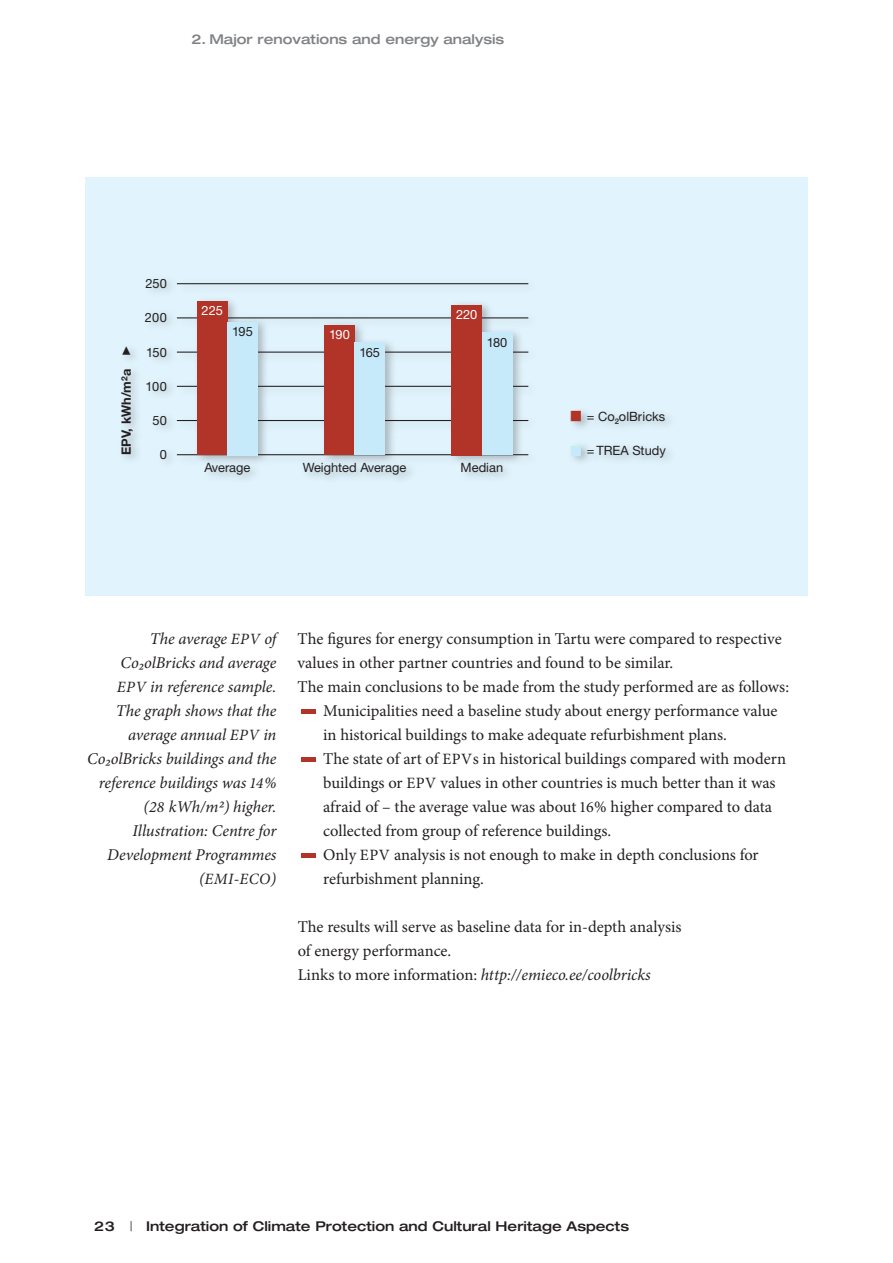
<style>
.page{position:relative;width:893px;height:1263px;background:#fff}
.page>*{position:absolute;margin:0;border:0;box-sizing:border-box;transform-origin:0 0}
.absatz_spiegelstrich{font:16.5px/24px "Minion Pro";color:#231f20}
.legende_rechts{font:italic 16.5px/24px "Minion Pro";letter-spacing:-.005em;color:#231f20;text-align:right}
.absatz_mit_leerzeile{font:16.5px/24px "Minion Pro";color:#231f20}
.absatz_ohne_leerzeil{font:16.5px "Minion Pro";letter-spacing:-.005em;color:#231f20}
.absatz_ohne_leerzeil-2{font:italic 16.5px "Minion Pro";letter-spacing:-.005em;color:#231f20}
.legende_rechts-2{font:italic 15.75px "Minion Pro";letter-spacing:.03em;color:#231f20}
.t1{font:500 expanded 13.5px "Helvetica Neue LT";color:#231f20}
.t2{font:500 expanded 13.5px "Helvetica Neue LT";color:#808285}
.t3{font:12.9px "Helvetica Neue CE";color:#231f20}
.t4{font:700 12.9px "Helvetica Neue CE";color:#231f20}
.t5{font:12.9px "Helvetica Neue CE";color:#fff}
.s1{font-family:"Minion Pro";font-weight:400;font-size:17.1px}
.s2{font-family:"Minion Pro";font-size:35.7px;color:#b23428}
.s3{font-family:"Minion Pro";font-size:35.7px;color:#c7eafb}
.s4{font-size:15.75px}
.s5{font-size:16.5px}
.s6{color:#b23428}
.s7{font-style:normal}
.s8{color:#808285}
</style>
<div class="page">
<div style="left:85px;top:177px;width:723px;height:419px;background:#e1f4fd"></div>
<div style="left:118px;top:273px;width:559px;height:212px;background:#231f20;opacity:.3"></div>
<hr style="left:177px;top:283px;width:351px;height:1px;background:#231f20">
<hr style="left:177px;top:317px;width:351px;height:1px;background:#231f20">
<hr style="left:177px;top:352px;width:351px;height:1px;background:#231f20">
<hr style="left:177px;top:386px;width:351px;height:1px;background:#231f20">
<hr style="left:177px;top:420px;width:351px;height:1px;background:#231f20">
<hr style="left:177px;top:454px;width:351px;height:1px;background:#231f20">
<div style="left:197px;top:301px;width:30px;height:154px;background:#b23428"></div>
<div style="left:324px;top:325px;width:31px;height:130px;background:#b23428"></div>
<div style="left:452px;top:305px;width:30px;height:150px;background:#b23428"></div>
<div style="left:227px;top:322px;width:31px;height:133px;background:#c7eafb"></div>
<div style="left:355px;top:343px;width:30px;height:112px;background:#c7eafb"></div>
<div style="left:482px;top:332px;width:30px;height:123px;background:#c7eafb"></div>
<p class="t2" style="left:191px;top:31px;width:314px">2. Major renovations and energy analysis</p>
<p class="t4" style="left:118px;top:455px;width:111px;rotate:-90deg">EPV, kWh/m<sup>2</sup>a <span class="s1">▶</span></p>
<p class="t3" style="left:145px;top:276px;width:23px">250</p>
<p class="t3" style="left:145px;top:310px;width:23px">200</p>
<p class="t3" style="left:146px;top:344px;width:22px">150</p>
<p class="t3" style="left:146px;top:378px;width:23px">100</p>
<p class="t3" style="left:153px;top:413px;width:16px">50</p>
<p class="t3" style="left:160px;top:447px;width:9px">0</p>
<p class="t5" style="left:202px;top:303px;width:23px">225</p>
<p class="t3" style="left:232px;top:324px;width:22px">195</p>
<p class="t5" style="left:329px;top:327px;width:22px">190</p>
<p class="t3" style="left:359px;top:344px;width:22px">165</p>
<p class="t5" style="left:456px;top:307px;width:23px">220</p>
<p class="t3" style="left:487px;top:334px;width:22px">180</p>
<p class="t3" style="left:204px;top:460px;width:48px">Average</p>
<p class="t3" style="left:303px;top:460px;width:105px">Weighted Average</p>
<p class="t3" style="left:461px;top:460px;width:44px">Median</p>
<p class="t3" style="left:569px;top:409px;width:98px"><span class="s2">■</span> = Co<sub>2</sub>olBricks</p>
<p class="t3" style="left:569px;top:443px;width:99px"><span class="s3">■</span> = TREA Study</p>
<p class="legende_rechts" style="left:121px;top:627px;width:157px">The average <span class="s4">EPV</span> of<br>Co2olBricks and average</p>
<p class="legende_rechts" style="left:117px;top:675px;width:161px"><span class="s4">EPV</span> in reference sample.</p>
<p class="legende_rechts" style="left:87px;top:699px;width:191px">The graph shows that the average annual <span class="s4">EPV</span> in<br>Co2olBricks buildings and the reference buildings was <span class="s4">14</span>% (<span class="s4">2 8</span> kWh/m2) higher.</p>
<p class="legende_rechts" style="left:107px;top:819px;width:171px">Illustration: Centre for<br>Development Programmes</p>
<p class="legende_rechts-2" style="left:199px;top:868px;width:79px"><span class="s5">(</span>EMI<span class="s5">-</span>ECO<span class="s5">)</span></p>
<p class="absatz_mit_leerzeile" style="left:298px;top:627px;width:486px">The figures for energy consumption in Tartu were compared to respective values in other partner countries and found to be similar.</p>
<p class="absatz_ohne_leerzeil" style="left:298px;top:676px;width:493px">The main conclusions to be made from the study performed are as follows:</p>
<p class="absatz_spiegelstrich" style="left:323px;top:699px;width:456px;text-indent:-26px"><span class="s6">■</span>Municipalities need a baseline study about energy performance value in historical buildings to make adequate refurbishment plans.</p>
<p class="absatz_spiegelstrich" style="left:323px;top:747px;width:464px;text-indent:-26px"><span class="s6">■</span>The state of art of <span class="s4">EPV</span>s in historical buildings compared with modern buildings or <span class="s4">EPV</span> values in other countries is much better than it was afraid of – the average value was about <span class="s4">16</span>% higher compared to data collected from group of reference buildings.</p>
<p class="absatz_spiegelstrich" style="left:323px;top:843px;width:437px;text-indent:-26px"><span class="s6">■</span>Only <span class="s4">EPV</span> analysis is not enough to make in depth conclusions for refurbishment planning.</p>
<p class="absatz_mit_leerzeile" style="left:298px;top:915px;width:385px">The results will serve as baseline data for in-depth analysis of energy performance.</p>
<p class="absatz_ohne_leerzeil-2" style="left:298px;top:964px;width:355px"><span class="s7">Links to more information:</span> http://emieco.ee/coolbricks</p>
<p class="t1" style="left:94px;top:1217px;width:536px">23 <span class="s8">|</span> Integration of Climate Protection and Cultural Heritage Aspects</p>
</div>
